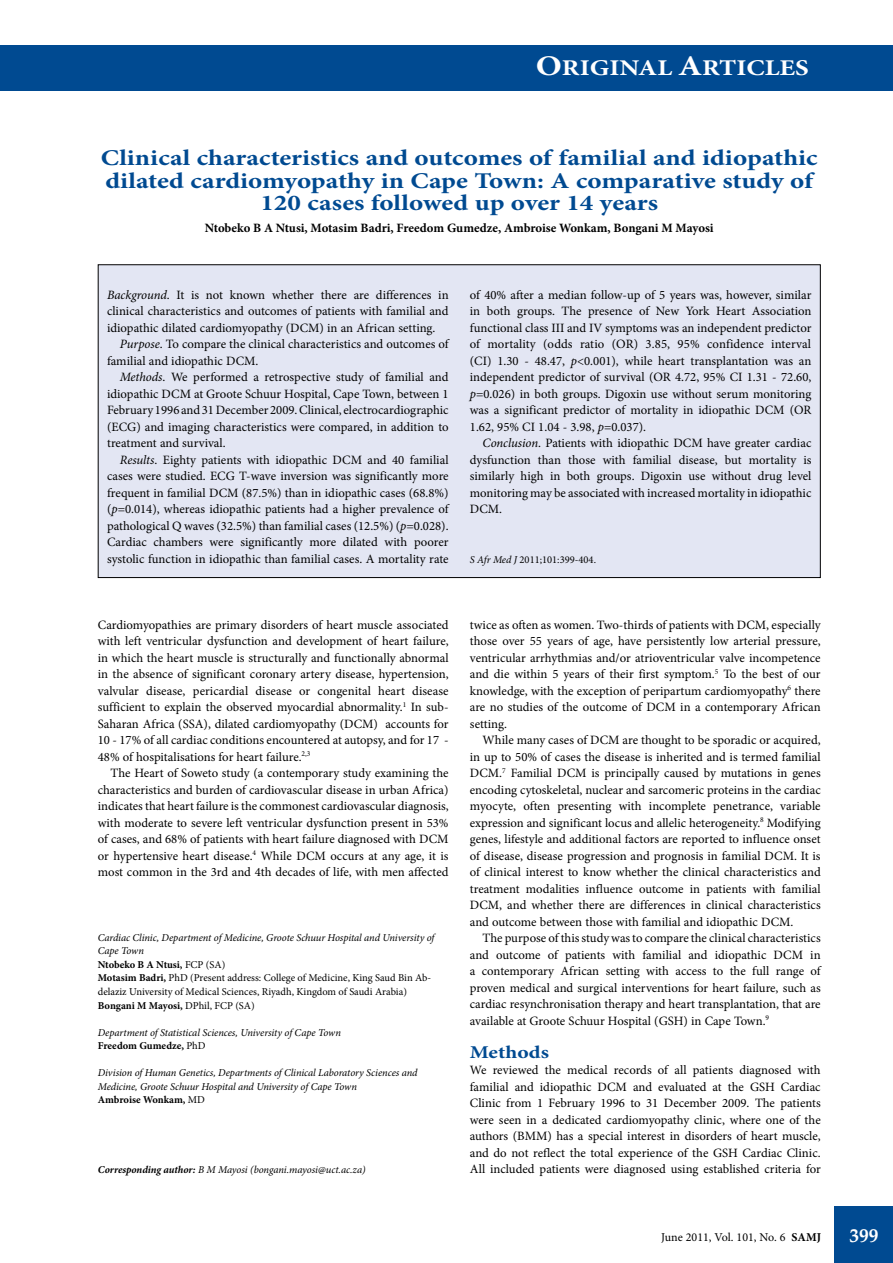
<style>
.page{position:relative;width:893px;height:1263px;background:#fff}
.page>*{position:absolute;margin:0;border:0;box-sizing:border-box;transform-origin:0 0}
.t1{font:700 22.5px/22.5px "Minion Pro";color:#004a91;text-align:center;scale:1.2 1}
.t2{font:700 22.5px "Minion Pro";color:#fff;scale:1.2 1}
.t3{font:700 19.5px "Minion Pro";color:#fff}
.t4{font:700 18px "Minion Pro";color:#004a91;scale:1.2 1}
.t5{font:12.75px/16.5px "Minion Pro";color:#000;text-align:justify}
.t6{font:700 12.75px "Minion Pro";letter-spacing:-.005em;color:#000}
.t7{font:12px "Minion Pro";color:#000}
.t8{font:10.5px/13.5px "Minion Pro";color:#000}
.t9{font:italic 10.5px/13.5px "Minion Pro";letter-spacing:-.01em;color:#000}
.s1{font-size:28.5px}
.s2{font-style:italic}
.s3{font-weight:700}
.s4{font-weight:700;font-style:normal}
.s5{font-style:normal}
</style>
<div class="page">
<div style="left:834px;top:1206px;width:59px;height:57px;background:#004a91"></div>
<div style="left:0;top:45px;width:893px;height:45px;background:#004a91"></div>
<div style="left:98px;top:265px;width:722px;height:312px;background:#e3e6f3"></div>
<h1 class="t2" style="left:536px;top:52px;width:229px"><span class="s1">O</span>RIGINAL <span class="s1">A</span>RTICLES</h1>
<h1 class="t1" style="left:101px;top:146px;width:599px">Clinical characteristics and outcomes of familial and idiopathic dilated cardiomyopathy in Cape Town: A comparative study of<br>120 cases followed up over 14 years</h1>
<p class="t6" style="left:205px;top:219px;width:510px">Ntobeko B A Ntusi, Motasim Badri, Freedom Gumedze, Ambroise Wonkam, Bongani M Mayosi</p>
<p class="t5" style="left:107px;top:286px;width:343px"><span class="s2">Background</span>. It is not known whether there are differences in clinical characteristics and outcomes of patients with familial and idiopathic dilated cardiomyopathy (DCM) in an African setting.</p>
<p class="t5" style="left:107px;top:336px;width:343px;text-indent:13px"><span class="s2">Purpose</span>. To compare the clinical characteristics and outcomes of familial and idiopathic DCM.</p>
<p class="t5" style="left:107px;top:369px;width:343px;text-indent:13px"><span class="s2">Methods</span>. We performed a retrospective study of familial and idiopathic DCM at Groote Schuur Hospital, Cape Town, between 1<br>February 1996 and 31 December 2009. Clinical, electrocardiographic (ECG) and imaging characteristics were compared, in addition to treatment and survival.</p>
<p class="t5" style="left:107px;top:451px;width:343px;text-indent:13px"><span class="s2">Results</span>. Eighty patients with idiopathic DCM and 40 familial cases were studied. ECG T-wave inversion was significantly more frequent in familial DCM (87.5%) than in idiopathic cases (68.8%) (<span class="s2">p</span>=0.014), whereas idiopathic patients had a higher prevalence of pathological Q waves (32.5%) than familial cases (12.5%) (<span class="s2">p</span>=0.028).<br>Cardiac chambers were significantly more dilated with poorer systolic function in idiopathic than familial cases. A mortality rate</p>
<p class="t5" style="left:470px;top:286px;width:343px">of 40% after a median follow-up of 5 years was, however, similar in both groups. The presence of New York Heart Association functional class III and IV symptoms was an independent predictor of mortality (odds ratio (OR) 3.85, 95% confidence interval (CI) 1.30 - 48.47, <span class="s2">p</span>&lt;0.001), while heart transplantation was an independent predictor of survival (OR 4.72, 95% CI 1.31 - 72.60, <span class="s2">p</span>=0.026) in both groups. Digoxin use without serum monitoring was a significant predictor of mortality in idiopathic DCM (OR 1.62, 95% CI 1.04 - 3.98, <span class="s2">p</span>=0.037).</p>
<p class="t5" style="left:470px;top:435px;width:343px;text-indent:13px"><span class="s2">Conclusion</span>. Patients with idiopathic DCM have greater cardiac dysfunction than those with familial disease, but mortality is similarly high in both groups. Digoxin use without drug level monitoring may be associated with increased mortality in idiopathic DCM.</p>
<p class="t8" style="left:470px;top:553px;width:128px"><span class="s2">S Afr Med J</span> 2011;101:399-404.</p>
<p class="t5" style="left:98px;top:616px;width:352px">Cardiomyopathies are primary disorders of heart muscle associated with left ventricular dysfunction and development of heart failure, in which the heart muscle is structurally and functionally abnormal in the absence of significant coronary artery disease, hypertension, valvular disease, pericardial disease or congenital heart disease sufficient to explain the observed myocardial abnormality.<sup>1</sup> In sub-Saharan Africa (SSA), dilated cardiomyopathy (DCM) accounts for 10 - 17% of all cardiac conditions encountered at autopsy, and for 17 - 48% of hospitalisations for heart failure.<sup>2,3</sup></p>
<p class="t5" style="left:98px;top:765px;width:352px;text-indent:13px">The Heart of Soweto study (a contemporary study examining the characteristics and burden of cardiovascular disease in urban Africa) indicates that heart failure is the commonest cardiovascular diagnosis, with moderate to severe left ventricular dysfunction present in 53% of cases, and 68% of patients with heart failure diagnosed with DCM or hypertensive heart disease.<sup>4</sup> While DCM occurs at any age, it is most common in the 3rd and 4th decades of life, with men affected</p>
<p class="t8" style="left:98px;top:931px;width:338px"><span class="s2">Cardiac Clinic, Department of Medicine, Groote Schuur Hospital and University of Cape Town<br></span><span class="s3">Ntobeko B A Ntusi,</span> FCP (SA)<br><span class="s3">Motasim Badri,</span> PhD (Present address: College of Medicine, King Saud Bin Ab&shy;delaziz University of Medical Sciences, Riyadh, Kingdom of Saudi Arabia)<br><span class="s3">Bongani M Mayosi,</span> DPhil, FCP (SA)</p>
<p class="t9" style="left:98px;top:1025px;width:245px">Department of Statistical Sciences, University of Cape Town<br><span class="s4">Freedom Gumedze,</span> <span class="s5">PhD</span></p>
<p class="t9" style="left:98px;top:1066px;width:321px">Division of Human Genetics, Departments of Clinical Laboratory Sciences and<br>Medicine, Groote Schuur Hospital and University of Cape Town<br><span class="s4">Ambroise Wonkam,</span> <span class="s5">MD</span></p>
<p class="t5" style="left:470px;top:616px;width:352px">twice as often as women. Two-thirds of patients with DCM, especially those over 55 years of age, have persistently low arterial pressure, ventricular arrhythmias and/or atrioventricular valve incompetence and die within 5 years of their first symptom.<sup>5</sup> To the best of our knowledge, with the exception of peripartum cardiomyopathy<sup>6</sup> there are no studies of the outcome of DCM in a contemporary African setting.</p>
<p class="t5" style="left:470px;top:732px;width:352px;text-indent:13px">While many cases of DCM are thought to be sporadic or acquired, in up to 50% of cases the disease is inherited and is termed familial DCM.<sup>7</sup> Familial DCM is principally caused by mutations in genes encoding cytoskeletal, nuclear and sarcomeric proteins in the cardiac myocyte, often presenting with incomplete penetrance, variable expression and significant locus and allelic heterogeneity.<sup>8</sup> Modifying genes, lifestyle and additional factors are reported to influence onset of disease, disease progression and prognosis in familial DCM. It is of clinical interest to know whether the clinical characteristics and treatment modalities influence outcome in patients with familial DCM, and whether there are differences in clinical characteristics and outcome between those with familial and idiopathic DCM.</p>
<p class="t5" style="left:470px;top:930px;width:352px;text-indent:13px">The purpose of this study was to compare the clinical characteristics and outcome of patients with familial and idiopathic DCM in a contemporary African setting with access to the full range of proven medical and surgical interventions for heart failure, such as cardiac resynchronisation therapy and heart transplantation, that are available at Groote Schuur Hospital (GSH) in Cape Town.<sup>9</sup></p>
<h3 class="t4" style="left:470px;top:1039px;width:67px">Methods</h3>
<p class="t5" style="left:470px;top:1062px;width:352px">We reviewed the medical records of all patients diagnosed with familial and idiopathic DCM and evaluated at the GSH Cardiac Clinic from 1 February 1996 to 31 December 2009. The patients were seen in a dedicated cardiomyopathy clinic, where one of the authors (BMM) has a special interest in disorders of heart muscle, and do not reflect the total experience of the GSH Cardiac Clinic.</p>
<p class="t9" style="left:98px;top:1163px;width:269px"><span class="s3">Corresponding author:</span> B M Mayosi (bongani.mayosi@uct.ac.za)</p>
<p class="t5" style="left:470px;top:1161px;width:352px">All included patients were diagnosed using established criteria for</p>
<p class="t7" style="left:661px;top:1229px;width:161px">June 2011, Vol. 101, No. 6 <span class="s3">SAMJ</span></p>
<h2 class="t3" style="left:849px;top:1222px;width:31px">399</h2>
</div>
